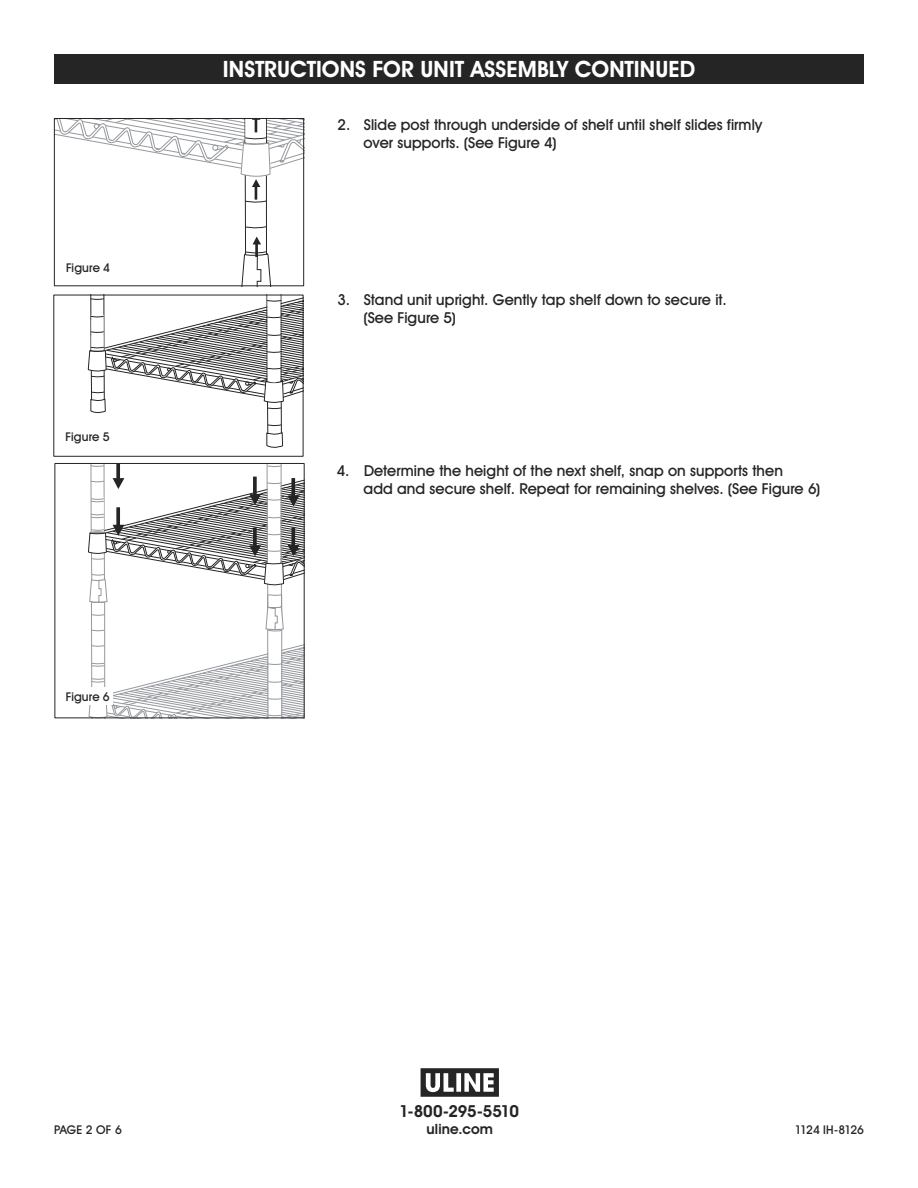
<style>
.page{position:relative;width:918px;height:1188px;background:#fff}
.page>*{position:absolute;margin:0;border:0;box-sizing:border-box;transform-origin:0 0}
.t1{font:700 22.5px "Uline Two Knine";letter-spacing:.005em;color:#fff}
.t2{font:700 16.5px "Uline Two Knine";letter-spacing:-.015em;color:#252525}
.t3{font:15px/18px "Uline Two Knine";letter-spacing:.005em;color:#252525}
.t4{font:700 14.25px "Uline Two Knine";letter-spacing:.01em;color:#252525}
.t5{font:12px "Uline Two Knine";color:#252525}
.t6{font:12px "Uline Two Knine";letter-spacing:-.065em;color:#252525}
</style>
<div class="page">
<div style="left:54px;top:54px;width:810px;height:30px;background:#252525"></div>
<svg style="left:88px;top:297px;width:213px;height:151px"></svg>
<svg style="left:88px;top:465px;width:217px;height:254px"></svg>
<div style="left:53px;top:295px;width:250px;height:162px;border:1px solid #252525"></div>
<div style="left:55px;top:463px;width:250px;height:255px;border:1px solid #252525"></div>
<svg style="left:56px;top:120px;width:246px;height:164px"></svg>
<div style="left:54px;top:118px;width:250px;height:168px;border:1px solid #252525"></div>
<div style="left:62px;top:688px;width:51px;height:17px;background:#fff"></div>
<svg style="left:421px;top:1068px;width:78px;height:29px"></svg>
<h1 class="t1" style="left:223px;top:56px;width:474px">INSTRUCTIONS FOR UNIT ASSEMBLY CONTINUED</h1>
<p class="t5" style="left:66px;top:261px;width:45px">Figure 4</p>
<p class="t5" style="left:66px;top:429px;width:45px">Figure 5</p>
<p class="t5" style="left:66px;top:689px;width:45px">Figure 6</p>
<p class="t3" style="left:364px;top:115px;width:400px;text-indent:-26px">2. Slide post through underside of shelf until shelf slides firmly over supports. (See Figure 4)</p>
<p class="t3" style="left:364px;top:290px;width:365px;text-indent:-26px">3. Stand unit upright. Gently tap shelf down to secure it. (See Figure 5)</p>
<p class="t3" style="left:364px;top:461px;width:458px;text-indent:-27px">4. Determine the height of the next shelf, snap on supports then<br>add and secure shelf. Repeat for remaining shelves. (See Figure 6)</p>
<p class="t2" style="left:399px;top:1101px;width:121px">1-800-295-5510</p>
<p class="t4" style="left:427px;top:1120px;width:68px">uline.com</p>
<p class="t5" style="left:54px;top:1122px;width:69px">PAGE 2 OF 6</p>
<p class="t6" style="left:795px;top:1122px;width:71px">1124 IH-8126</p>
</div>
